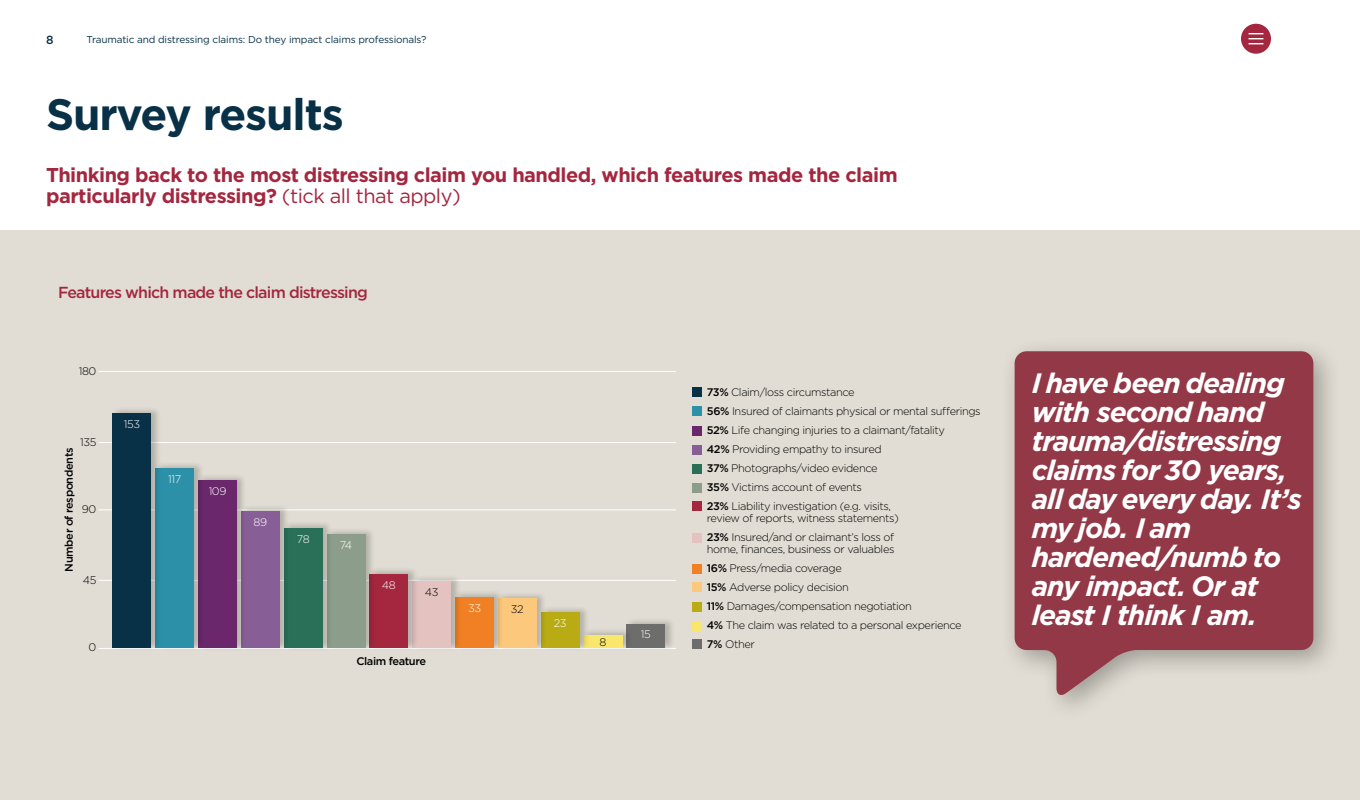
<style>
.page{position:relative;width:1360px;height:800px;background:#fff}
.page>*{position:absolute;margin:0;border:0;box-sizing:border-box;transform-origin:0 0}
.t1{font:700 44px "Gotham";letter-spacing:-.025em;color:#083147}
.t2{font:italic 700 28px/29px "Gotham";letter-spacing:-.035em;color:#fff}
.t3{font:700 20px/21px "Gotham";letter-spacing:-.025em;color:#a4263f}
.t4{font:500 16px "Gotham";letter-spacing:-.05em;color:#a4263f}
.t5{font:500 11.8px "Gotham";color:#083147}
.t6{font:300 11px/19px "Gotham";letter-spacing:-.035em;color:#000}
.t7{font:500 11px "Gotham";letter-spacing:-.035em;color:#000}
.t8{font:300 11px "Gotham";letter-spacing:-.035em;color:#fff}
.t9{font:300 11px "Gotham";color:#000408}
.t10{font:10px "Gotham";letter-spacing:-.015em;color:#083147}
.s1{font-weight:400}
.s2{font-weight:500}
</style>
<div class="page">
<div style="left:1241px;top:24px;width:30px;height:30px;background:#a4263f;border-radius:50%"></div>
<svg style="left:1249px;top:33px;width:14px;height:11px"></svg>
<div style="left:0;top:230px;width:1360px;height:570px;background:#e1ddd4"></div>
<hr style="left:99px;top:648px;width:577px;height:1px;background:#fff">
<hr style="left:99px;top:580px;width:577px;height:1px;background:#fff">
<hr style="left:99px;top:510px;width:577px;height:1px;background:#fff">
<hr style="left:99px;top:442px;width:577px;height:1px;background:#fff">
<hr style="left:99px;top:371px;width:577px;height:1px;background:#fff">
<div style="left:625px;top:617px;width:50px;height:34px;background:#000;opacity:.2"></div>
<div style="left:626px;top:625px;width:39px;height:23px;background:#6d6d6b"></div>
<div style="left:583px;top:628px;width:50px;height:23px;background:#000;opacity:.2"></div>
<div style="left:584px;top:635px;width:38px;height:13px;background:#f8e76b"></div>
<div style="left:540px;top:605px;width:50px;height:46px;background:#000;opacity:.2"></div>
<div style="left:541px;top:612px;width:39px;height:36px;background:#b8ab14"></div>
<div style="left:497px;top:591px;width:50px;height:60px;background:#000;opacity:.2"></div>
<div style="left:498px;top:599px;width:39px;height:49px;background:#fcc87c"></div>
<div style="left:454px;top:590px;width:50px;height:61px;background:#000;opacity:.2"></div>
<div style="left:455px;top:597px;width:39px;height:51px;background:#f08023"></div>
<div style="left:411px;top:574px;width:50px;height:77px;background:#000;opacity:.2"></div>
<div style="left:412px;top:582px;width:39px;height:66px;background:#e3c2c0"></div>
<div style="left:368px;top:567px;width:50px;height:84px;background:#000;opacity:.2"></div>
<div style="left:369px;top:574px;width:39px;height:74px;background:#a4263f"></div>
<div style="left:326px;top:527px;width:50px;height:124px;background:#000;opacity:.2"></div>
<div style="left:327px;top:534px;width:39px;height:114px;background:#8c9e8b"></div>
<div style="left:283px;top:521px;width:50px;height:130px;background:#000;opacity:.2"></div>
<div style="left:284px;top:528px;width:39px;height:120px;background:#2a6f58"></div>
<div style="left:240px;top:504px;width:50px;height:147px;background:#000;opacity:.2"></div>
<div style="left:241px;top:511px;width:39px;height:137px;background:#885e97"></div>
<div style="left:197px;top:473px;width:50px;height:178px;background:#000;opacity:.2"></div>
<div style="left:198px;top:481px;width:39px;height:167px;background:#6a276c"></div>
<div style="left:154px;top:461px;width:50px;height:190px;background:#000;opacity:.2"></div>
<div style="left:155px;top:468px;width:39px;height:180px;background:#2b90a8"></div>
<div style="left:111px;top:406px;width:51px;height:245px;background:#000;opacity:.2"></div>
<div style="left:112px;top:413px;width:39px;height:235px;background:#083147"></div>
<div style="left:692px;top:387px;width:10px;height:10px;background:#083147"></div>
<div style="left:692px;top:406px;width:10px;height:10px;background:#2b90a8"></div>
<div style="left:692px;top:426px;width:10px;height:10px;background:#6a276c"></div>
<div style="left:692px;top:445px;width:10px;height:9px;background:#885e97"></div>
<div style="left:692px;top:464px;width:10px;height:10px;background:#2a6f58"></div>
<div style="left:692px;top:483px;width:10px;height:10px;background:#8c9e8b"></div>
<div style="left:692px;top:501px;width:10px;height:10px;background:#a4263f"></div>
<div style="left:692px;top:533px;width:10px;height:10px;background:#e3c2c0"></div>
<div style="left:692px;top:564px;width:10px;height:10px;background:#f08023"></div>
<div style="left:692px;top:582px;width:10px;height:10px;background:#fcc87c"></div>
<div style="left:692px;top:602px;width:10px;height:10px;background:#b8ab14"></div>
<div style="left:692px;top:621px;width:10px;height:10px;background:#f8e76b"></div>
<div style="left:692px;top:639px;width:10px;height:10px;background:#6d6d6b"></div>
<div style="left:999px;top:336px;width:344px;height:387px;background:#000;opacity:.3"></div>
<svg style="left:1015px;top:351px;width:298px;height:346px;background:#9a4a55"></svg>
<p class="t5" style="left:46px;top:32px;width:9px">8</p>
<p class="t10" style="left:87px;top:33px;width:341px">Traumatic and distressing claims: Do they impact claims professionals?</p>
<h1 class="t1" style="left:46px;top:85px;width:300px">Survey results</h1>
<h3 class="t3" style="left:46px;top:164px;width:853px">Thinking back to the most distressing claim you handled, which features made the claim particularly distressing? <span class="s1">(tick all that apply)</span></h3>
<h3 class="t4" style="left:58px;top:282px;width:311px">Features which made the claim distressing</h3>
<p class="t6" style="left:79px;top:361px;width:19px">180</p>
<p class="t6" style="left:80px;top:432px;width:18px">135</p>
<p class="t7" style="left:62px;top:572px;width:125px;rotate:-90deg">Number of respondents</p>
<p class="t6" style="left:82px;top:499px;width:16px">90</p>
<p class="t6" style="left:83px;top:570px;width:15px">45</p>
<p class="t6" style="left:89px;top:637px;width:9px">0</p>
<p class="t8" style="left:124px;top:417px;width:18px">153</p>
<p class="t8" style="left:168px;top:472px;width:15px">117</p>
<p class="t8" style="left:209px;top:484px;width:19px">109</p>
<p class="t8" style="left:254px;top:515px;width:15px">89</p>
<p class="t8" style="left:297px;top:532px;width:14px">78</p>
<p class="t8" style="left:340px;top:538px;width:14px">74</p>
<p class="t8" style="left:382px;top:578px;width:15px">48</p>
<p class="t9" style="left:425px;top:585px;width:15px">43</p>
<p class="t7" style="left:356px;top:654px;width:71px">Claim feature</p>
<p class="t8" style="left:468px;top:601px;width:15px">33</p>
<p class="t9" style="left:511px;top:602px;width:14px">32</p>
<p class="t8" style="left:554px;top:616px;width:14px">23</p>
<p class="t9" style="left:600px;top:635px;width:8px">8</p>
<p class="t8" style="left:641px;top:627px;width:11px">15</p>
<p class="t6" style="left:707px;top:382px;width:275px"><span class="s2">73%</span> Claim/loss circumstance<br><span class="s2">56%</span> Insured of claimants physical or mental sufferings <span class="s2">52%</span> Life changing injuries to a claimant/fatality<br><span class="s2">42%</span> Providing empathy to insured<br><span class="s2">37%</span> Photographs/video evidence<br><span class="s2">35%</span> Victims account of events<br><span class="s2">23%</span> Liability investigation (e.g. visits,</p>
<p class="t6" style="left:707px;top:508px;width:193px">review of reports, witness statements)<br><span class="s2">23%</span> Insured/and or claimant’s loss of</p>
<p class="t6" style="left:707px;top:539px;width:256px">home, finances, business or valuables<br><span class="s2">16%</span> Press/media coverage<br><span class="s2">15%</span> Adverse policy decision<br><span class="s2">11%</span> Damages/compensation negotiation<br><span class="s2">4%</span> The claim was related to a personal experience<br><span class="s2">7%</span> Other</p>
<h2 class="t2" style="left:1032px;top:368px;width:272px">I have been dealing with second hand trauma/distressing claims for 30 years, all day every day. It’s my job. I am hardened/numb to any impact. Or at least I think I am.</h2>
</div>
